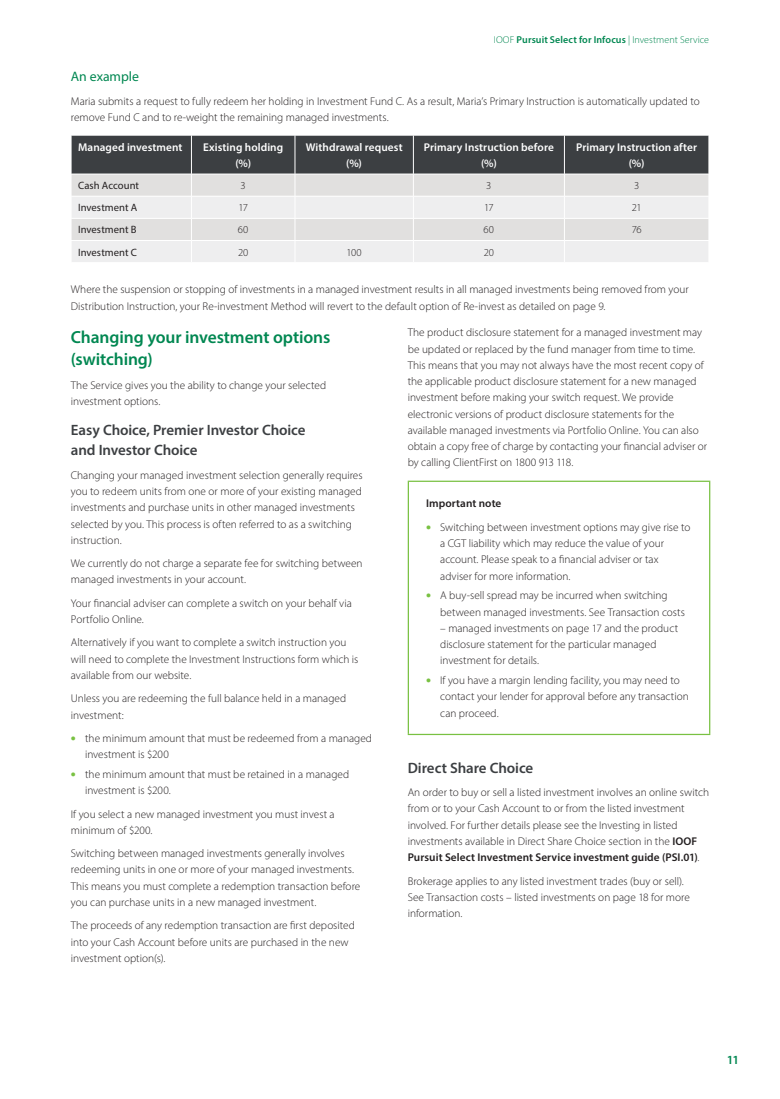
<style>
.page{position:relative;width:780px;height:1099px;background:#fff}
.page>*{position:absolute;margin:0;border:0;box-sizing:border-box;transform-origin:0 0}
._01_Subhead_1{font:600 17.5px/22.5px "Myriad Pro";letter-spacing:-.01em;color:#008751}
._02_Subhead_2{font:600 15px/20px "Myriad Pro";letter-spacing:-.005em;color:#3c3f42}
._03_Subhead_3{font:13.75px "Myriad Pro";letter-spacing:-.005em;color:#008751}
.t1{font:600 12.5px "Myriad Pro";color:#008751}
._07_Body_Text{font:300 11.25px/16.2px "Myriad Pro";color:#231f20}
._00_Table_Header{font:600 11.25px/16.2px "Myriad Pro";letter-spacing:.005em;color:#fff;text-align:center}
._07_Body_Text-2{font:600 11.25px "Myriad Pro";letter-spacing:.005em;color:#231f20}
._02_Table_Subhead_2{font:10.62px "Myriad Pro";letter-spacing:.005em;color:#231f20}
._03_Table_Body_Text{font:300 10.62px "Myriad Pro";letter-spacing:-.025em;color:#231f20}
.t2{font:600 10px "Myriad Pro";letter-spacing:.01em;color:#008751}
.s1{font-weight:300}
.s2{font-weight:900;font-size:13.75px;color:#79c142}
.s3{font-weight:600}
</style>
<div class="page">
<svg style="left:71px;top:135px;width:638px;height:127px;background:#b5b6b7"></svg>
<hr style="left:407px;top:480px;width:303px;height:2px;background:#79c142">
<hr style="left:407px;top:482px;width:2px;height:251px;background:#79c142">
<hr style="left:709px;top:482px;width:1px;height:251px;background:#79c142">
<hr style="left:407px;top:733px;width:303px;height:2px;background:#79c142">
<p class="t2" style="left:494px;top:33px;width:217px"><span class="s1">IOOF</span> Pursuit Select for Infocus <span class="s1">| Investment Service</span></p>
<p class="_03_Subhead_3" style="left:71px;top:68px;width:70px">An example</p>
<p class="_07_Body_Text" style="left:71px;top:93px;width:630px">Maria submits a request to fully redeem her holding in Investment Fund C. As a result, Maria’s Primary Instruction is automatically updated to remove Fund C and to re-weight the remaining managed investments.</p>
<p class="_00_Table_Header" style="left:78px;top:138px;width:106px">Managed investment</p>
<p class="_00_Table_Header" style="left:203px;top:138px;width:82px">Existing holding (%)</p>
<p class="_00_Table_Header" style="left:306px;top:138px;width:98px">Withdrawal request (%)</p>
<p class="_00_Table_Header" style="left:424px;top:138px;width:131px">Primary Instruction before (%)</p>
<p class="_00_Table_Header" style="left:576px;top:138px;width:122px">Primary Instruction after (%)</p>
<p class="_02_Table_Subhead_2" style="left:78px;top:179px;width:62px">Cash Account</p>
<p class="_03_Table_Body_Text" style="left:240px;top:179px;width:7px">3</p>
<p class="_03_Table_Body_Text" style="left:486px;top:179px;width:7px">3</p>
<p class="_03_Table_Body_Text" style="left:634px;top:179px;width:7px">3</p>
<p class="_02_Table_Subhead_2" style="left:78px;top:201px;width:61px">Investment A</p>
<p class="_03_Table_Body_Text" style="left:238px;top:201px;width:11px">17</p>
<p class="_03_Table_Body_Text" style="left:484px;top:201px;width:11px">17</p>
<p class="_03_Table_Body_Text" style="left:631px;top:201px;width:11px">21</p>
<p class="_02_Table_Subhead_2" style="left:78px;top:223px;width:60px">Investment B</p>
<p class="_03_Table_Body_Text" style="left:238px;top:223px;width:12px">60</p>
<p class="_03_Table_Body_Text" style="left:483px;top:223px;width:12px">60</p>
<p class="_03_Table_Body_Text" style="left:631px;top:223px;width:11px">76</p>
<p class="_02_Table_Subhead_2" style="left:78px;top:245px;width:60px">Investment C</p>
<p class="_03_Table_Body_Text" style="left:238px;top:246px;width:12px">20</p>
<p class="_03_Table_Body_Text" style="left:346px;top:246px;width:17px">100</p>
<p class="_03_Table_Body_Text" style="left:483px;top:246px;width:12px">20</p>
<p class="_07_Body_Text" style="left:71px;top:281px;width:619px">Where the suspension or stopping of investments in a managed investment results in all managed investments being removed from your<br>Distribution Instruction, your Re-investment Method will revert to the default option of Re-invest as detailed on page 9.</p>
<p class="_01_Subhead_1" style="left:71px;top:325px;width:261px">Changing your investment options (switching)</p>
<p class="_07_Body_Text" style="left:71px;top:376px;width:257px">The Service gives you the ability to change your selected investment options.</p>
<p class="_02_Subhead_2" style="left:71px;top:420px;width:236px">Easy Choice, Premier Investor Choice and Investor Choice</p>
<p class="_07_Body_Text" style="left:71px;top:467px;width:293px">Changing your managed investment selection generally requires you to redeem units from one or more of your existing managed investments and purchase units in other managed investments selected by you. This process is often referred to as a switching instruction.</p>
<p class="_07_Body_Text" style="left:71px;top:555px;width:293px">We currently do not charge a separate fee for switching between managed investments in your account.</p>
<p class="_07_Body_Text" style="left:71px;top:594px;width:282px">Your financial adviser can complete a switch on your behalf via<br>Portfolio Online.</p>
<p class="_07_Body_Text" style="left:71px;top:634px;width:289px">Alternatively if you want to complete a switch instruction you will need to complete the Investment Instructions form which is available from our website.</p>
<p class="_07_Body_Text" style="left:71px;top:690px;width:277px">Unless you are redeeming the full balance held in a managed investment:</p>
<p class="_07_Body_Text" style="left:85px;top:729px;width:288px;text-indent:-14px"><span class="s2">•</span> the minimum amount that must be redeemed from a managed investment is $200</p>
<p class="_07_Body_Text" style="left:85px;top:766px;width:266px;text-indent:-14px"><span class="s2">•</span> the minimum amount that must be retained in a managed investment is $200.</p>
<p class="_07_Body_Text" style="left:71px;top:805px;width:265px">If you select a new managed investment you must invest a minimum of $200.</p>
<p class="_07_Body_Text" style="left:71px;top:845px;width:291px">Switching between managed investments generally involves redeeming units in one or more of your managed investments.<br>This means you must complete a redemption transaction before you can purchase units in a new managed investment.</p>
<p class="_07_Body_Text" style="left:71px;top:917px;width:285px">The proceeds of any redemption transaction are first deposited into your Cash Account before units are purchased in the new investment option(s).</p>
<p class="_07_Body_Text" style="left:407px;top:324px;width:301px">The product disclosure statement for a managed investment may be updated or replaced by the fund manager from time to time.<br>This means that you may not always have the most recent copy of the applicable product disclosure statement for a new managed investment before making your switch request. We provide electronic versions of product disclosure statements for the available managed investments via Portfolio Online. You can also obtain a copy free of charge by contacting your financial adviser or by calling ClientFirst on 1800 913 118.</p>
<p class="_07_Body_Text-2" style="left:426px;top:496px;width:77px">Important note</p>
<p class="_07_Body_Text" style="left:440px;top:519px;width:252px;text-indent:-14px"><span class="s2">•</span> Switching between investment options may give rise to a CGT liability which may reduce the value of your account. Please speak to a financial adviser or tax adviser for more information.</p>
<p class="_07_Body_Text" style="left:440px;top:587px;width:246px;text-indent:-14px"><span class="s2">•</span> A buy-sell spread may be incurred when switching between managed investments. See Transaction costs</p>
<p class="_07_Body_Text" style="left:440px;top:620px;width:239px">– managed investments on page 17 and the product disclosure statement for the particular managed investment for details.</p>
<p class="_07_Body_Text" style="left:440px;top:672px;width:250px;text-indent:-14px"><span class="s2">•</span> If you have a margin lending facility, you may need to contact your lender for approval before any transaction can proceed.</p>
<p class="_02_Subhead_2" style="left:407px;top:757px;width:127px">Direct Share Choice</p>
<p class="_07_Body_Text" style="left:407px;top:784px;width:303px">An order to buy or sell a listed investment involves an online switch from or to your Cash Account to or from the listed investment involved. For further details please see the Investing in listed investments available in Direct Share Choice section in the <span class="s3">IOOF Pursuit Select Investment Service investment guide (PSI.01)</span>.</p>
<p class="_07_Body_Text" style="left:407px;top:872px;width:284px">Brokerage applies to any listed investment trades (buy or sell).<br>See Transaction costs – listed investments on page 18 for more information.</p>
<p class="t1" style="left:726px;top:1051px;width:14px">11</p>
</div>
